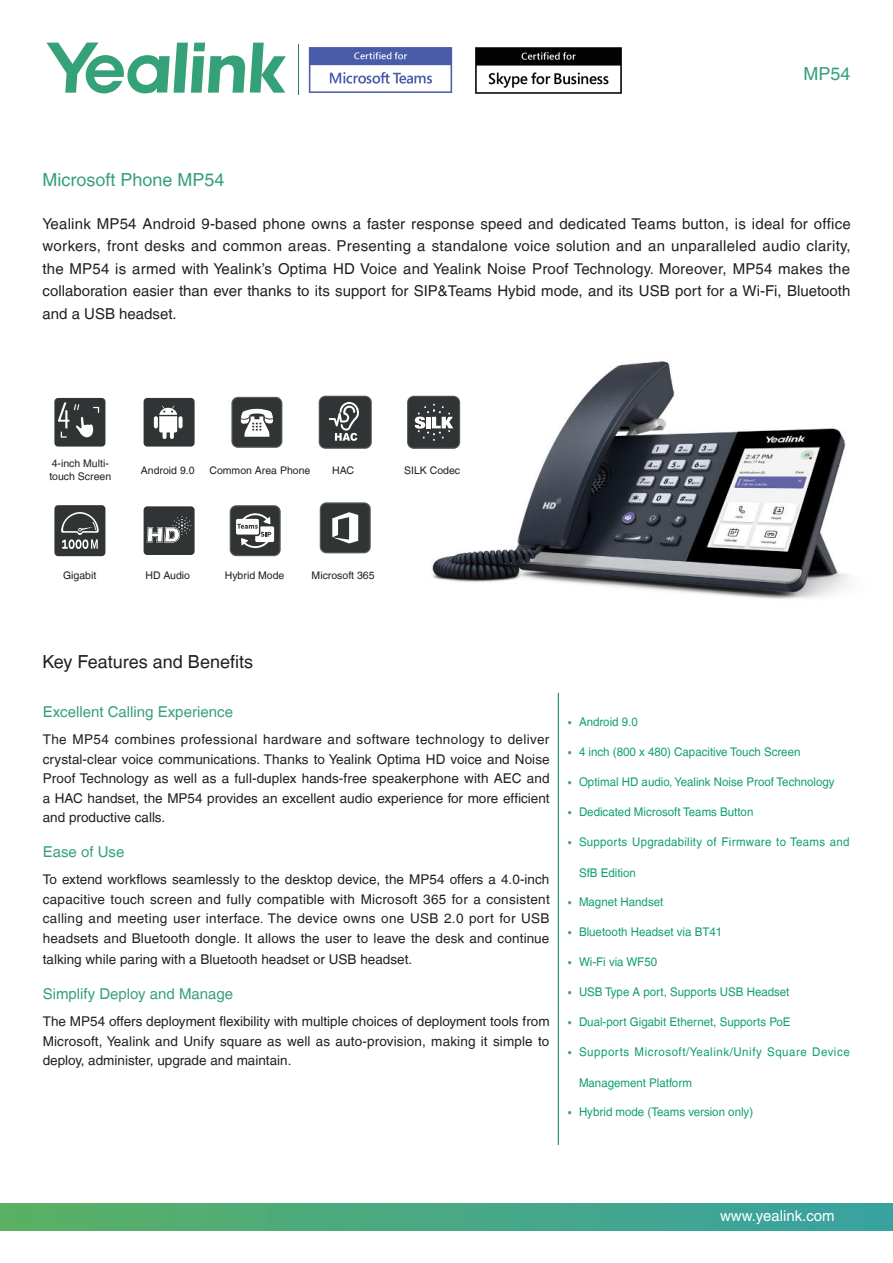
<style>
.page{position:relative;width:893px;height:1263px;background:#fff}
.page>*{position:absolute;margin:0;border:0;box-sizing:border-box;transform-origin:0 0}
.t1{font:18px "Helvetica LT";color:#36a178}
.t2{font:18px "Helvetica LT";color:#241f1f}
.t3{font:15px/22.5px "Helvetica LT";color:#241f1f;text-align:justify}
.t4{font:15px "Helvetica LT";color:#36a178}
.t5{font:15px "Helvetica LT";color:#fff}
.t6{font:13.5px/19.5px "Helvetica LT";color:#241f1f;text-align:justify}
.t7{font:12px "Helvetica LT";color:#109f6f;scale:.96 1}
.t8{font:12px "Helvetica LT";letter-spacing:.045em;color:#109f6f;scale:.96 1}
.t9{font:12px "Helvetica LT";letter-spacing:.025em;color:#109f6f;scale:.96 1}
.t10{font:10.5px/13.6px "Helvetica LT";color:#241f1f}
.s1{font-family:"Microsoft Phags Pa";font-size:13.5px;color:#529984}
</style>
<div class="page">
<svg style="left:46px;top:43px;width:240px;height:50px"></svg>
<div style="left:0;top:1203px;width:893px;height:27px;background:linear-gradient(to right,#5ab065,#38a2a2)"></div>
<img style="left:419px;top:361px;width:430px;height:238px">
<img style="left:308px;top:47px;width:145px;height:46px">
<hr style="left:558px;top:693px;width:1px;height:452px;background:#007852">
<div style="left:54px;top:398px;width:51px;height:49px;background:#313435;border-radius:4px"></div>
<svg style="left:58px;top:402px;width:41px;height:36px"></svg>
<div style="left:144px;top:506px;width:51px;height:49px;background:#313435;border-radius:4px"></div>
<svg style="left:147px;top:516px;width:44px;height:26px"></svg>
<svg style="left:320px;top:502px;width:51px;height:51px"></svg>
<div style="left:321px;top:503px;width:49px;height:49px;background:#313435;border-radius:5px"></div>
<svg style="left:332px;top:512px;width:26px;height:31px"></svg>
<div style="left:319px;top:396px;width:53px;height:53px;border:2px solid #5b5d5f;border-radius:6px"></div>
<div style="left:320px;top:397px;width:51px;height:51px;background:#313435;border-radius:6px"></div>
<svg style="left:329px;top:402px;width:30px;height:39px"></svg>
<div style="left:54px;top:505px;width:51px;height:51px;background:#313435;border-radius:4px"></div>
<svg style="left:61px;top:512px;width:38px;height:37px"></svg>
<div style="left:144px;top:398px;width:51px;height:49px;background:#313435;border-radius:4px"></div>
<svg style="left:163px;top:427px;width:4px;height:12px"></svg>
<svg style="left:170px;top:427px;width:4px;height:12px"></svg>
<svg style="left:154px;top:416px;width:4px;height:12px"></svg>
<svg style="left:179px;top:416px;width:4px;height:12px"></svg>
<svg style="left:159px;top:406px;width:18px;height:26px"></svg>
<svg style="left:230px;top:505px;width:51px;height:51px"></svg>
<div style="left:231px;top:506px;width:49px;height:49px;background:#313435;border-radius:5px"></div>
<svg style="left:236px;top:519px;width:23px;height:15px"></svg>
<svg style="left:237px;top:513px;width:37px;height:35px"></svg>
<svg style="left:231px;top:397px;width:51px;height:51px"></svg>
<div style="left:233px;top:398px;width:48px;height:49px;background:#313435;border-radius:5px"></div>
<svg style="left:241px;top:409px;width:32px;height:28px"></svg>
<div style="left:407px;top:396px;width:53px;height:53px;border:2px solid #5b5d5f;border-radius:6px"></div>
<div style="left:408px;top:397px;width:51px;height:51px;background:#313435;border-radius:6px"></div>
<svg style="left:415px;top:404px;width:38px;height:37px"></svg>
<img style="left:475px;top:47px;width:147px;height:47px">
<h1 class="t1" style="left:803px;top:64px;width:49px">MP54</h1>
<h1 class="t1" style="left:43px;top:169px;width:184px">Microsoft Phone MP54</h1>
<p class="t3" style="left:43px;top:212px;width:810px">Yealink MP54 Android 9-based phone owns a faster response speed and dedicated Teams button, is ideal for office workers, front desks and common areas. Presenting a standalone voice solution and an unparalleled audio clarity, the MP54 is armed with Yealink’s Optima HD Voice and Yealink Noise Proof Technology. Moreover, MP54 makes the collaboration easier than ever thanks to its support for SIP&amp;Teams Hybid mode, and its USB port for a Wi-Fi, Bluetooth and a USB headset.</p>
<p class="t10" style="left:49px;top:456px;width:63px">4-inch Multi&shy;touch Screen</p>
<p class="t10" style="left:141px;top:463px;width:55px">Android 9.0</p>
<p class="t10" style="left:209px;top:463px;width:102px">Common Area Phone</p>
<p class="t10" style="left:404px;top:463px;width:58px">SILK Codec</p>
<p class="t10" style="left:332px;top:463px;width:23px">HAC</p>
<p class="t10" style="left:63px;top:568px;width:35px">Gigabit</p>
<p class="t10" style="left:145px;top:568px;width:46px">HD Audio</p>
<p class="t10" style="left:312px;top:568px;width:65px">Microsoft 365</p>
<p class="t10" style="left:225px;top:568px;width:61px">Hybrid Mode</p>
<h1 class="t2" style="left:43px;top:651px;width:212px">Key Features and Benefits</h1>
<p class="t4" style="left:43px;top:703px;width:192px">Excellent Calling Experience</p>
<p class="t6" style="left:43px;top:730px;width:508px">The MP54 combines professional hardware and software technology to deliver crystal-clear voice communications. Thanks to Yealink Optima HD voice and Noise Proof Technology as well as a full-duplex hands-free speakerphone with AEC and a HAC handset, the MP54 provides an excellent audio experience for more efficient and productive calls.</p>
<p class="t4" style="left:43px;top:843px;width:83px">Ease of Use</p>
<p class="t6" style="left:43px;top:870px;width:508px">To extend workflows seamlessly to the desktop device, the MP54 offers a 4.0-inch capacitive touch screen and fully compatible with Microsoft 365 for a consistent calling and meeting user interface. The device owns one USB 2.0 port for USB headsets and Bluetooth dongle. It allows the user to leave the desk and continue</p>
<p class="t6" style="left:43px;top:950px;width:371px">talking while paring with a Bluetooth headset or USB headset.</p>
<p class="t4" style="left:43px;top:985px;width:192px">Simplify Deploy and Manage</p>
<p class="t6" style="left:43px;top:1012px;width:508px">The MP54 offers deployment flexibility with multiple choices of deployment tools from Microsoft, Yealink and Unify square as well as auto-provision, making it simple to deploy, administer, upgrade and maintain.</p>
<p class="t7" style="left:567px;top:715px;width:75px"><span class="s1">•</span> Android 9.0</p>
<p class="t7" style="left:567px;top:745px;width:245px"><span class="s1">•</span> 4 inch (800 x 480) Capacitive Touch Screen</p>
<p class="t7" style="left:567px;top:775px;width:280px"><span class="s1">•</span> Optimal HD audio, Yealink Noise Proof Technology</p>
<p class="t7" style="left:567px;top:805px;width:196px"><span class="s1">•</span> Dedicated Microsoft Teams Button</p>
<p class="t9" style="left:567px;top:835px;width:296px"><span class="s1">•</span> Supports Upgradability of Firmware to Teams and</p>
<p class="t7" style="left:579px;top:866px;width:61px">SfB Edition</p>
<p class="t7" style="left:567px;top:895px;width:102px"><span class="s1">•</span> Magnet Handset</p>
<p class="t7" style="left:567px;top:925px;width:163px"><span class="s1">•</span> Bluetooth Headset via BT41</p>
<p class="t7" style="left:567px;top:955px;width:95px"><span class="s1">•</span> Wi-Fi via WF50</p>
<p class="t7" style="left:567px;top:985px;width:233px"><span class="s1">•</span> USB Type A port, Supports USB Headset</p>
<p class="t7" style="left:567px;top:1015px;width:234px"><span class="s1">•</span> Dual-port Gigabit Ethernet, Supports PoE</p>
<p class="t8" style="left:567px;top:1045px;width:296px"><span class="s1">•</span> Supports Microsoft/Yealink/Unify Square Device</p>
<p class="t7" style="left:579px;top:1076px;width:119px">Management Platform</p>
<p class="t7" style="left:567px;top:1105px;width:195px"><span class="s1">•</span> Hybrid mode (Teams version only)</p>
<p class="t5" style="left:720px;top:1207px;width:116px">www.yealink.com</p>
</div>
